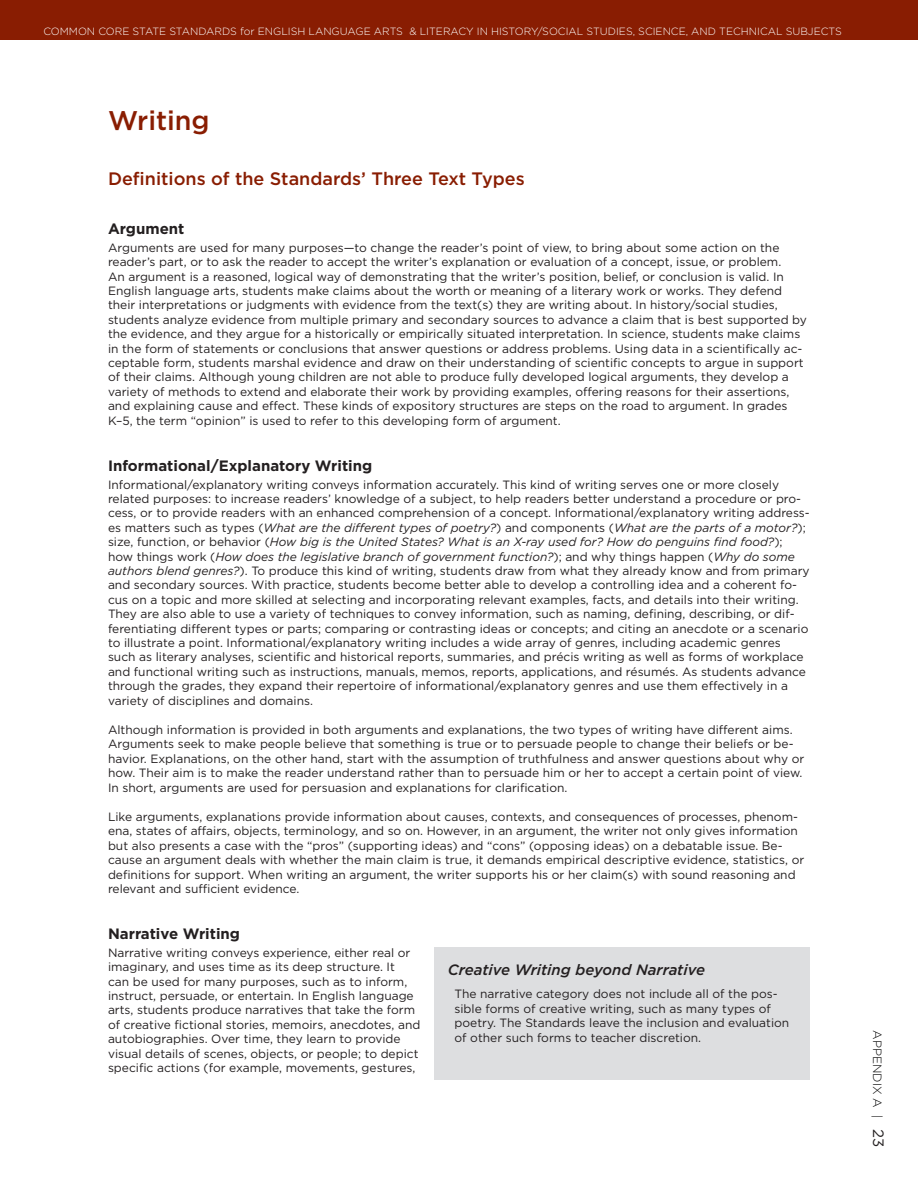
<style>
.page{position:relative;width:918px;height:1188px;background:#fff}
.page>*{position:absolute;margin:0;border:0;box-sizing:border-box;transform-origin:0 0}
.t1{font:500 27px "Gotham";color:#891d02}
.t2{font:500 18px "Gotham";color:#891d02}
.t3{font:700 15px "Gotham";color:#231f20}
.t4{font:italic 500 15px "Gotham";color:#231f20}
.t5{font:12px/14.4px "Gotham";color:#231f20}
.t6{font:300 12px "Gotham";color:#000}
.t7{font:300 10.5px "Gotham";color:#fff}
.s1{font-style:italic}
.s2{font-weight:400;font-size:15px;color:#231f20}
</style>
<div class="page">
<div style="left:0;top:0;width:918px;height:40px;background:#891d02"></div>
<div style="left:434px;top:947px;width:376px;height:133px;background:#dddee0"></div>
<p class="t7" style="left:43px;top:25px;width:799px">COMMON CORE STATE STANDARDS FOR ENGLISH LANGUAGE ARTS &amp; LITERACY IN HISTORY/SOCIAL STUDIES, SCIENCE, AND TECHNICAL SUBJECTS</p>
<h1 class="t1" style="left:108px;top:102px;width:103px">Writing</h1>
<h2 class="t2" style="left:108px;top:167px;width:418px">Definitions of the Standards’ Three Text Types</h2>
<p class="t3" style="left:108px;top:219px;width:78px">Argument</p>
<p class="t5" style="left:108px;top:240px;width:701px">Arguments are used for many purposes—to change the reader’s point of view, to bring about some action on the reader’s part, or to ask the reader to accept the writer’s explanation or evaluation of a concept, issue, or problem.<br>An argument is a reasoned, logical way of demonstrating that the writer’s position, belief, or conclusion is valid. In English language arts, students make claims about the worth or meaning of a literary work or works. They defend their interpretations or judgments with evidence from the text(s) they are writing about. In history/social studies, students analyze evidence from multiple primary and secondary sources to advance a claim that is best supported by the evidence, and they argue for a historically or empirically situated interpretation. In science, students make claims in the form of statements or conclusions that answer questions or address problems. Using data in a scientifically ac&shy;ceptable form, students marshal evidence and draw on their understanding of scientific concepts to argue in support of their claims. Although young children are not able to produce fully developed logical arguments, they develop a variety of methods to extend and elaborate their work by providing examples, offering reasons for their assertions, and explaining cause and effect. These kinds of expository structures are steps on the road to argument. In grades K–5, the term “opinion” is used to refer to this developing form of argument.</p>
<p class="t3" style="left:108px;top:456px;width:266px">Informational/Explanatory Writing</p>
<p class="t5" style="left:108px;top:477px;width:703px">Informational/explanatory writing conveys information accurately. This kind of writing serves one or more closely related purposes: to increase readers’ knowledge of a subject, to help readers better understand a procedure or pro&shy;cess, or to provide readers with an enhanced comprehension of a concept. Informational/explanatory writing address&shy;es matters such as types (<span class="s1">What are the different types of poetry?</span>) and components (<span class="s1">What are the parts of a motor?</span>); size, function, or behavior (<span class="s1">How big is the United States? What is an X-ray used for? How do penguins find food?</span>); how things work (<span class="s1">How does the legislative branch of government function?</span>); and why things happen (<span class="s1">Why do some authors blend genres?</span>). To produce this kind of writing, students draw from what they already know and from primary and secondary sources. With practice, students become better able to develop a controlling idea and a coherent fo&shy;cus on a topic and more skilled at selecting and incorporating relevant examples, facts, and details into their writing.<br>They are also able to use a variety of techniques to convey information, such as naming, defining, describing, or dif&shy;ferentiating different types or parts; comparing or contrasting ideas or concepts; and citing an anecdote or a scenario to illustrate a point. Informational/explanatory writing includes a wide array of genres, including academic genres such as literary analyses, scientific and historical reports, summaries, and précis writing as well as forms of workplace and functional writing such as instructions, manuals, memos, reports, applications, and résumés. As students advance through the grades, they expand their repertoire of informational/explanatory genres and use them effectively in a variety of disciplines and domains.</p>
<p class="t5" style="left:108px;top:722px;width:698px">Although information is provided in both arguments and explanations, the two types of writing have different aims.<br>Arguments seek to make people believe that something is true or to persuade people to change their beliefs or be&shy;havior. Explanations, on the other hand, start with the assumption of truthfulness and answer questions about why or how. Their aim is to make the reader understand rather than to persuade him or her to accept a certain point of view.<br>In short, arguments are used for persuasion and explanations for clarification.</p>
<p class="t5" style="left:108px;top:809px;width:698px">Like arguments, explanations provide information about causes, contexts, and consequences of processes, phenom&shy;ena, states of affairs, objects, terminology, and so on. However, in an argument, the writer not only gives information but also presents a case with the “pros” (supporting ideas) and “cons” (opposing ideas) on a debatable issue. Be&shy;cause an argument deals with whether the main claim is true, it demands empirical descriptive evidence, statistics, or definitions for support. When writing an argument, the writer supports his or her claim(s) with sound reasoning and relevant and sufficient evidence.</p>
<p class="t3" style="left:108px;top:924px;width:134px">Narrative Writing</p>
<p class="t5" style="left:108px;top:945px;width:314px">Narrative writing conveys experience, either real or imaginary, and uses time as its deep structure. It<br>can be used for many purposes, such as to inform, instruct, persuade, or entertain. In English language arts, students produce narratives that take the form of creative fictional stories, memoirs, anecdotes, and autobiographies. Over time, they learn to provide visual details of scenes, objects, or people; to depict specific actions (for example, movements, gestures,</p>
<p class="t4" style="left:448px;top:960px;width:259px">Creative Writing beyond Narrative</p>
<p class="t5" style="left:455px;top:987px;width:336px">The narrative category does not include all of the pos&shy;sible forms of creative writing, such as many types of poetry. The Standards leave the inclusion and evaluation of other such forms to teacher discretion.</p>
<p class="t6" style="left:885px;top:1030px;width:119px;rotate:90deg">APPENDIX A | <span class="s2">23</span></p>
</div>
